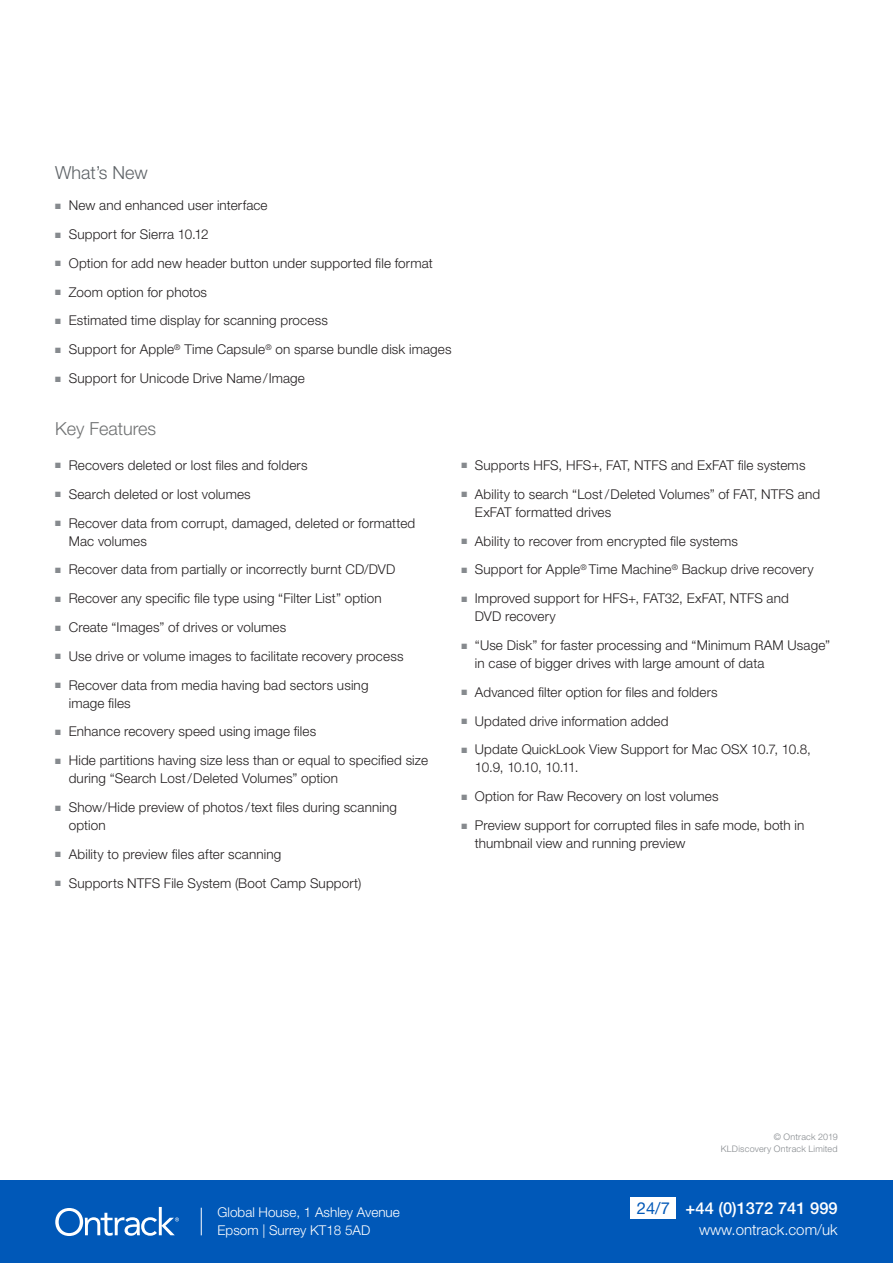
<style>
.page{position:relative;width:893px;height:1263px;background:#fff}
.page>*{position:absolute;margin:0;border:0;box-sizing:border-box;transform-origin:0 0}
.Body{font:300 18px "Helvetica Neue LT Std";color:#6f7172}
.Subhead_1{font:300 18px "Helvetica Neue LT Std";color:#5e6367}
.t1{font:500 16.5px "Helvetica Neue LT Std";color:#fff}
.t2{font:300 15px "Helvetica Neue LT Std";color:#fff}
.t3{font:300 13.5px/18px "Helvetica Neue LT Std";letter-spacing:.01em;color:#231f20}
.t4{font:300 13.5px/18px "Helvetica Neue LT Std";color:#fff}
.t5{font:300 9px/12px "Helvetica Neue LT Std";letter-spacing:.02em;color:#868a8e;text-align:right}
.s1{font-weight:400;color:#0058b8}
</style>
<div class="page">
<div style="left:0;top:1180px;width:893px;height:83px;background:#0058b8"></div>
<div style="left:630px;top:1197px;width:46px;height:22px;background:#fff"></div>
<svg style="left:55px;top:1207px;width:124px;height:29px"></svg>
<svg style="left:201px;top:1208px;width:1px;height:27px"></svg>
<p class="Subhead_1" style="left:55px;top:161px;width:94px">What’s New</p>
<p class="t3" style="left:69px;top:196px;width:200px">New and enhanced user interface</p>
<p class="t3" style="left:69px;top:225px;width:141px">Support for Sierra 10.12</p>
<p class="t3" style="left:69px;top:254px;width:366px">Option for add new header button under supported file format</p>
<p class="t3" style="left:69px;top:282px;width:140px">Zoom option for photos</p>
<p class="t3" style="left:69px;top:311px;width:261px">Estimated time display for scanning process</p>
<p class="t3" style="left:69px;top:340px;width:384px">Support for Apple<sup>®</sup> Time Capsule<sup>®</sup> on sparse bundle disk images</p>
<p class="t3" style="left:69px;top:369px;width:238px">Support for Unicode Drive Name/Image</p>
<p class="Body" style="left:55px;top:417px;width:103px">Key Features</p>
<p class="t3" style="left:69px;top:456px;width:240px">Recovers deleted or lost files and folders</p>
<p class="t3" style="left:69px;top:485px;width:184px">Search deleted or lost volumes</p>
<p class="t3" style="left:69px;top:513px;width:348px">Recover data from corrupt, damaged, deleted or formatted<br>Mac volumes</p>
<p class="t3" style="left:69px;top:560px;width:328px">Recover data from partially or incorrectly burnt CD/DVD</p>
<p class="t3" style="left:69px;top:589px;width:314px">Recover any specific file type using “Filter List” option</p>
<p class="t3" style="left:69px;top:618px;width:219px">Create “Images” of drives or volumes</p>
<p class="t3" style="left:69px;top:647px;width:336px">Use drive or volume images to facilitate recovery process</p>
<p class="t3" style="left:69px;top:675px;width:301px">Recover data from media having bad sectors using image files</p>
<p class="t3" style="left:69px;top:722px;width:249px">Enhance recovery speed using image files</p>
<p class="t3" style="left:69px;top:751px;width:361px">Hide partitions having size less than or equal to specified size during “Search Lost/Deleted Volumes” option</p>
<p class="t3" style="left:69px;top:798px;width:330px">Show/Hide preview of photos /text files during scanning option</p>
<p class="t3" style="left:69px;top:845px;width:214px">Ability to preview files after scanning</p>
<p class="t3" style="left:69px;top:873px;width:294px">Supports NTFS File System (Boot Camp Support)</p>
<p class="t3" style="left:475px;top:456px;width:332px">Supports HFS, HFS+, FAT, NTFS and ExFAT file systems</p>
<p class="t3" style="left:475px;top:485px;width:347px">Ability to search “Lost /Deleted Volumes” of FAT, NTFS and<br>ExFAT formatted drives</p>
<p class="t3" style="left:475px;top:531px;width:265px">Ability to recover from encrypted file systems</p>
<p class="t3" style="left:475px;top:560px;width:340px">Support for Apple<sup>®</sup> Time Machine<sup>®</sup> Backup drive recovery</p>
<p class="t3" style="left:475px;top:589px;width:315px">Improved support for HFS+, FAT32, ExFAT, NTFS and<br>DVD recovery</p>
<p class="t3" style="left:475px;top:636px;width:357px">“Use Disk” for faster processing and “Minimum RAM Usage” in case of bigger drives with large amount of data</p>
<p class="t3" style="left:475px;top:683px;width:244px">Advanced filter option for files and folders</p>
<p class="t3" style="left:475px;top:711px;width:195px">Updated drive information added</p>
<p class="t3" style="left:475px;top:740px;width:338px">Update QuickLook View Support for Mac OSX 10.7, 10.8,<br>10.9, 10.10, 10.11.</p>
<p class="t3" style="left:475px;top:787px;width:245px">Option for Raw Recovery on lost volumes</p>
<p class="t3" style="left:475px;top:816px;width:331px">Preview support for corrupted files in safe mode, both in thumbnail view and running preview</p>
<p class="t4" style="left:218px;top:1203px;width:184px">Global House, 1 Ashley Avenue<br>Epsom | Surrey KT18 5AD</p>
<p class="t5" style="left:721px;top:1131px;width:118px">© Ontrack 2019<br>KLDiscovery Ontrack Limited</p>
<p class="t1" style="left:637px;top:1198px;width:202px"><span class="s1">24/7</span> +44 (0)1372 741 999</p>
<p class="t2" style="left:699px;top:1221px;width:140px">www.ontrack.com/uk</p>
</div>
